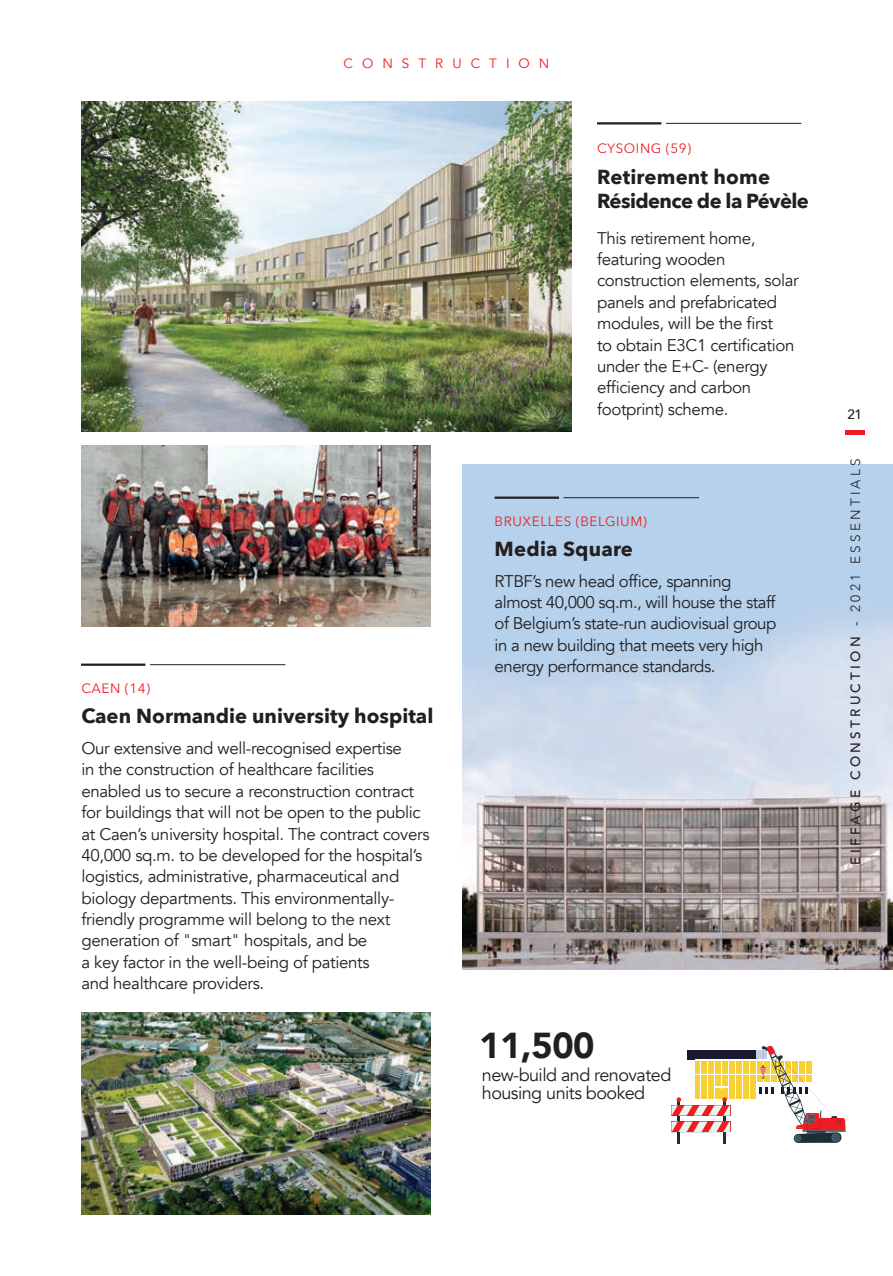
<style>
.page{position:relative;width:893px;height:1276px;background:#fff}
.page>*{position:absolute;margin:0;border:0;box-sizing:border-box;transform-origin:0 0}
.t1{font:900 36px "Avenir";color:#231f20}
.t2{font:700 20.25px "Avenir Next";color:#231f20}
.t3{font:700 20.25px/24.3px "Avenir Next";letter-spacing:-.03em;color:#231f20}
.t4{font:18px/18px "Avenir";letter-spacing:-.03em;color:#231f20}
.t5{font:16.88px/21.4px "Avenir";letter-spacing:-.02em;color:#231f20}
.t6{font:13.5px "Avenir Next";letter-spacing:.04em;color:#ee1d23}
.t7{font:500 13.5px "Avenir";letter-spacing:.24em;color:#231f20}
.t8{font:13.5px "Avenir";letter-spacing:.67em;color:#ee1d23}
.s1{font-weight:300}
</style>
<div class="page">
<hr style="left:666px;top:123px;width:135px;height:1px;background:#231f20">
<hr style="left:597px;top:122px;width:64px;height:2px;background:#231f20">
<img style="left:462px;top:464px;width:431px;height:505px">
<img style="left:81px;top:1013px;width:350px;height:201px">
<img style="left:81px;top:101px;width:490px;height:330px">
<hr style="left:150px;top:664px;width:135px;height:1px;background:#231f20">
<hr style="left:81px;top:663px;width:64px;height:3px;background:#231f20">
<hr style="left:563px;top:497px;width:136px;height:1px;background:#231f20">
<hr style="left:495px;top:496px;width:64px;height:3px;background:#231f20">
<img style="left:81px;top:446px;width:350px;height:180px">
<div style="left:688px;top:1049px;width:68px;height:10px;background:#181b30"></div>
<div style="left:695px;top:1060px;width:117px;height:39px;background:#f7d137"></div>
<hr style="left:695px;top:1059px;width:117px;height:2px;background:#fff">
<hr style="left:695px;top:1074px;width:117px;height:1px;background:#fff">
<hr style="left:749px;top:1061px;width:1px;height:38px;background:#fff">
<hr style="left:742px;top:1061px;width:1px;height:38px;background:#fff">
<hr style="left:735px;top:1061px;width:1px;height:38px;background:#fff">
<hr style="left:728px;top:1061px;width:1px;height:38px;background:#fff">
<svg style="left:715px;top:1061px;width:13px;height:27px"></svg>
<hr style="left:714px;top:1061px;width:1px;height:38px;background:#fff">
<hr style="left:707px;top:1061px;width:1px;height:38px;background:#fff">
<hr style="left:700px;top:1061px;width:1px;height:38px;background:#fff">
<svg style="left:756px;top:1045px;width:90px;height:98px"></svg>
<hr style="left:678px;top:1101px;width:2px;height:42px;background:#192f36">
<hr style="left:723px;top:1101px;width:3px;height:42px;background:#192f36">
<svg style="left:671px;top:1097px;width:59px;height:35px"></svg>
<div style="left:845px;top:430px;width:20px;height:5px;background:#ee1d23"></div>
<p class="t8" style="left:344px;top:56px;width:207px">CONSTRUCTION</p>
<p class="t6" style="left:597px;top:137px;width:96px">CYSOING (59)</p>
<p class="t3" style="left:597px;top:164px;width:213px">Retirement home<br>Résidence de la Pévèle</p>
<p class="t5" style="left:597px;top:227px;width:203px">This retirement home, featuring wooden construction elements, solar panels and prefabricated modules, will be the first<br>to obtain E3C1 certification under the E+C- (energy efficiency and carbon footprint) scheme.</p>
<p class="t6" style="left:81px;top:677px;width:70px">CAEN (14)</p>
<p class="t2" style="left:81px;top:698px;width:353px">Caen Normandie university hospital</p>
<p class="t5" style="left:81px;top:738px;width:350px">Our extensive and well-recognised expertise<br>in the construction of healthcare facilities enabled us to secure a reconstruction contract for buildings that will not be open to the public at Caen’s university hospital. The contract covers 40,000 sq.m. to be developed for the hospital’s logistics, administrative, pharmaceutical and biology departments. This environmentally&shy;friendly programme will belong to the next generation of "smart" hospitals, and be<br>a key factor in the well-being of patients<br>and healthcare providers.</p>
<p class="t6" style="left:495px;top:509px;width:154px">BRUXELLES (BELGIUM)</p>
<p class="t2" style="left:495px;top:531px;width:140px">Media Square</p>
<p class="t5" style="left:495px;top:570px;width:283px">RTBF’s new head office, spanning almost 40,000 sq.m., will house the staff of Belgium’s state-run audiovisual group in a new building that meets very high energy performance standards.</p>
<h1 class="t1" style="left:479px;top:1014px;width:117px">11,500</h1>
<p class="t4" style="left:482px;top:1066px;width:191px">new-build and renovated housing units booked</p>
<p class="t7" style="left:847px;top:402px;width:16px">21</p>
<p class="t7" style="left:844px;top:864px;width:407px;rotate:-90deg">EIFFAGE CONSTRUCTION <span class="s1">- 2021 ESSENTIALS</span></p>
</div>
